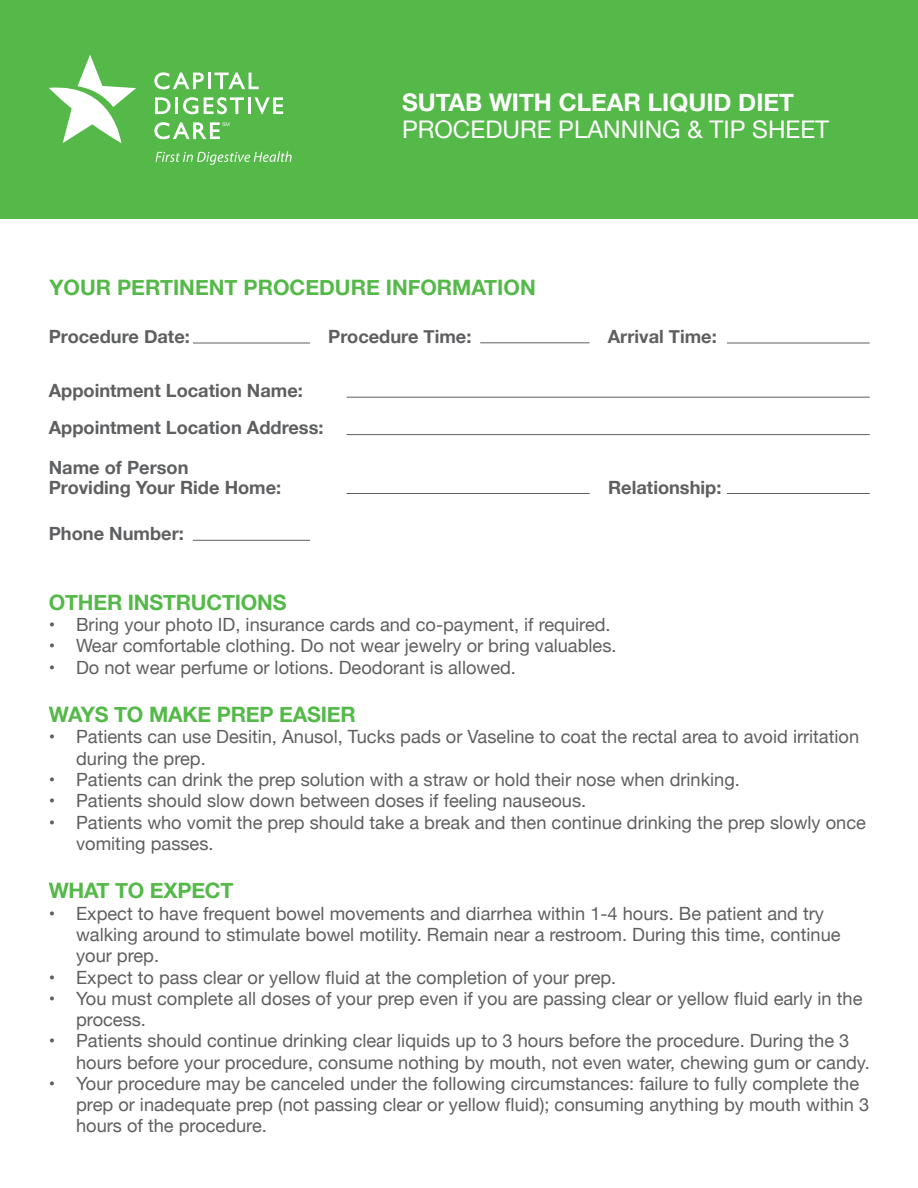
<style>
.page{position:relative;width:918px;height:1188px;background:#fff}
.page>*{position:absolute;margin:0;border:0;box-sizing:border-box;transform-origin:0 0}
.t1{font:24.3px/27.3px "Helvetica Neue";color:#fff}
.t2{font:700 21.3px "Helvetica Neue";letter-spacing:-.01em;color:#54b948}
.t3{font:18.3px/21.3px "Helvetica Neue";color:#5e5f61}
.t4{font:700 18.3px/19.8px "Helvetica Neue";color:#5e5f61}
.s1{font-weight:700}
</style>
<div class="page">
<div style="left:0;top:0;width:918px;height:219px;background:#54b948"></div>
<svg style="left:49px;top:55px;width:87px;height:88px"></svg>
<svg style="left:154px;top:72px;width:105px;height:17px"></svg>
<svg style="left:155px;top:97px;width:16px;height:17px"></svg>
<hr style="left:175px;top:97px;width:3px;height:17px;background:#fff">
<svg style="left:183px;top:97px;width:15px;height:17px"></svg>
<svg style="left:204px;top:97px;width:40px;height:17px"></svg>
<hr style="left:248px;top:97px;width:3px;height:17px;background:#fff">
<svg style="left:254px;top:97px;width:29px;height:17px"></svg>
<svg style="left:155px;top:151px;width:137px;height:14px"></svg>
<svg style="left:154px;top:122px;width:75px;height:17px"></svg>
<hr style="left:727px;top:343px;width:143px;height:1px;background:#5e5f61">
<hr style="left:727px;top:493px;width:143px;height:1px;background:#5e5f61">
<hr style="left:480px;top:343px;width:110px;height:1px;background:#5e5f61">
<hr style="left:193px;top:343px;width:117px;height:1px;background:#5e5f61">
<hr style="left:193px;top:540px;width:117px;height:1px;background:#5e5f61">
<hr style="left:347px;top:493px;width:243px;height:1px;background:#5e5f61">
<hr style="left:347px;top:397px;width:523px;height:1px;background:#5e5f61">
<hr style="left:347px;top:434px;width:523px;height:1px;background:#5e5f61">
<p class="t1" style="left:402px;top:90px;width:429px"><span class="s1">SUTAB WITH CLEAR LIQUID DIET<br></span>PROCEDURE PLANNING &amp; TIP SHEET</p>
<p class="t2" style="left:49px;top:270px;width:488px">YOUR PERTINENT PROCEDURE INFORMATION</p>
<p class="t4" style="left:49px;top:327px;width:143px">Procedure Date:</p>
<p class="t4" style="left:328px;top:327px;width:145px">Procedure Time:</p>
<p class="t4" style="left:49px;top:373px;width:276px;line-height:36.5px">Appointment Location Name:<br>Appointment Location Address:</p>
<p class="t4" style="left:49px;top:458px;width:234px">Name of Person<br>Providing Your Ride Home:</p>
<p class="t4" style="left:49px;top:525px;width:137px">Phone Number:</p>
<p class="t4" style="left:608px;top:327px;width:110px">Arrival Time:</p>
<p class="t4" style="left:608px;top:478px;width:115px">Relationship:</p>
<p class="t2" style="left:49px;top:586px;width:239px">OTHER INSTRUCTIONS</p>
<p class="t3" style="left:49px;top:615px;width:563px">• Bring your photo ID, insurance cards and co-payment, if required.</p>
<p class="t3" style="left:49px;top:636px;width:569px">• Wear comfortable clothing. Do not wear jewelry or bring valuables.</p>
<p class="t3" style="left:49px;top:658px;width:469px">• Do not wear perfume or lotions. Deodorant is allowed.</p>
<p class="t2" style="left:49px;top:698px;width:308px">WAYS TO MAKE PREP EASIER</p>
<p class="t3" style="left:76px;top:727px;width:785px;text-indent:-27px">• Patients can use Desitin, Anusol, Tucks pads or Vaseline to coat the rectal area to avoid irritation during the prep.</p>
<p class="t3" style="left:49px;top:770px;width:693px">• Patients can drink the prep solution with a straw or hold their nose when drinking.</p>
<p class="t3" style="left:49px;top:791px;width:539px">• Patients should slow down between doses if feeling nauseous.</p>
<p class="t3" style="left:76px;top:812px;width:791px;text-indent:-27px">• Patients who vomit the prep should take a break and then continue drinking the prep slowly once vomiting passes.</p>
<p class="t2" style="left:49px;top:874px;width:186px">WHAT TO EXPECT</p>
<p class="t3" style="left:76px;top:904px;width:766px;text-indent:-27px">• Expect to have frequent bowel movements and diarrhea within 1-4 hours. Be patient and try walking around to stimulate bowel motility. Remain near a restroom. During this time, continue your prep.</p>
<p class="t3" style="left:49px;top:967px;width:569px">• Expect to pass clear or yellow fluid at the completion of your prep.</p>
<p class="t3" style="left:76px;top:989px;width:788px;text-indent:-27px">• You must complete all doses of your prep even if you are passing clear or yellow fluid early in the process.</p>
<p class="t3" style="left:76px;top:1031px;width:795px;text-indent:-27px">• Patients should continue drinking clear liquids up to 3 hours before the procedure. During the 3 hours before your procedure, consume nothing by mouth, not even water, chewing gum or candy.</p>
<p class="t3" style="left:76px;top:1074px;width:795px;text-indent:-27px">• Your procedure may be canceled under the following circumstances: failure to fully complete the prep or inadequate prep (not passing clear or yellow fluid); consuming anything by mouth within 3 hours of the procedure.</p>
</div>
